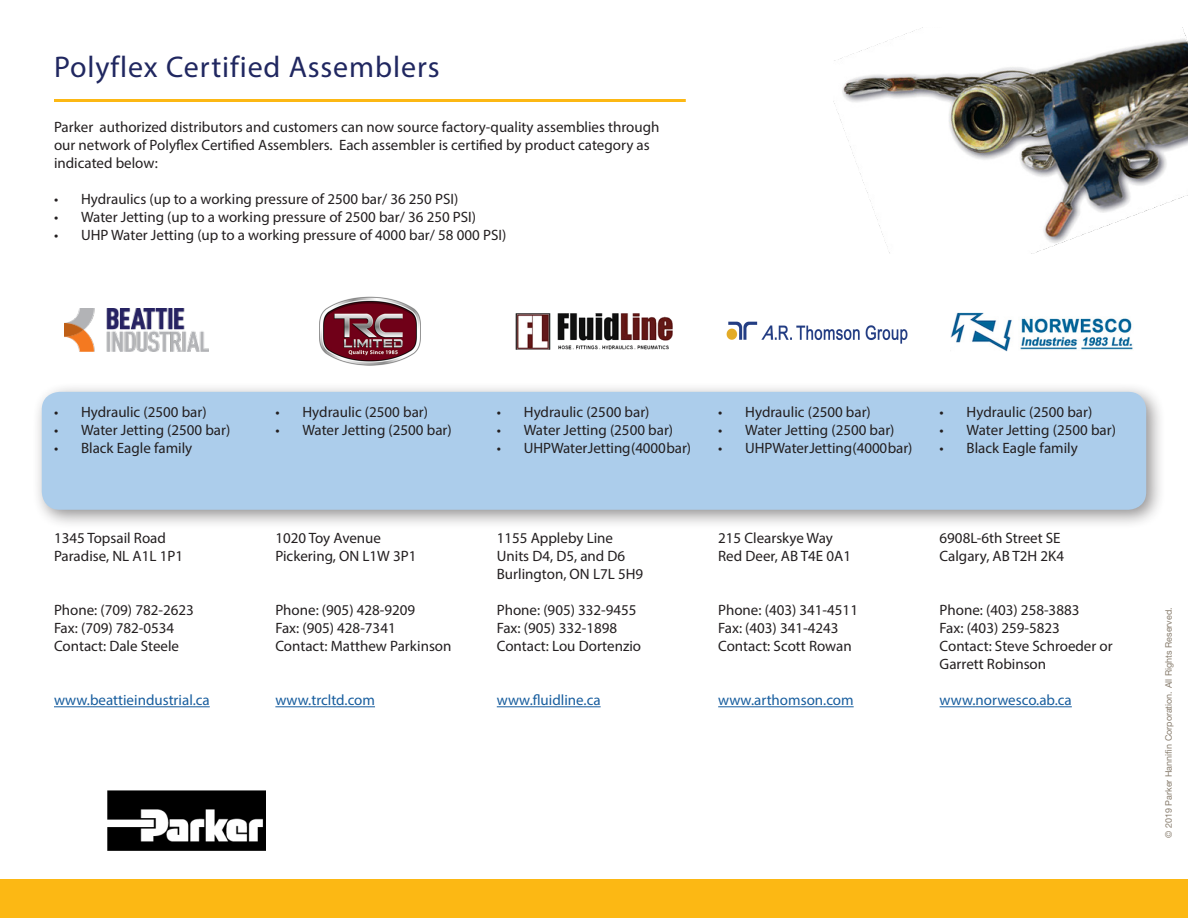
<style>
.page{position:relative;width:1188px;height:918px;background:#fff}
.page>*{position:absolute;margin:0;border:0;box-sizing:border-box;transform-origin:0 0}
.t1{font:30px "Myriad Pro";letter-spacing:.03em;color:#202760}
.t2{font:15px/18px "Myriad Pro";color:#231f20}
.t3{font:15px "Myriad Pro";color:#175d9e}
.t4{font:9px "Helvetica Neue LT Std";color:#887d6e}
</style>
<div class="page">
<img style="left:834px;top:27px;width:354px;height:227px">
<div style="left:31px;top:381px;width:1135px;height:149px;background:#231f20;opacity:.5"></div>
<div style="left:42px;top:392px;width:1104px;height:118px;background:#accdeb;border-radius:18px"></div>
<hr style="left:54px;top:706px;width:156px;height:1px;background:#175d9e">
<hr style="left:275px;top:706px;width:100px;height:1px;background:#175d9e">
<hr style="left:497px;top:706px;width:104px;height:1px;background:#175d9e">
<hr style="left:718px;top:706px;width:136px;height:1px;background:#175d9e">
<hr style="left:940px;top:706px;width:132px;height:1px;background:#175d9e">
<img style="left:65px;top:308px;width:143px;height:43px">
<img style="left:319px;top:296px;width:101px;height:69px">
<img style="left:515px;top:313px;width:158px;height:37px">
<img style="left:726px;top:321px;width:182px;height:23px">
<img style="left:950px;top:312px;width:183px;height:39px">
<img style="left:108px;top:791px;width:157px;height:59px">
<div style="left:0;top:880px;width:1188px;height:38px;background:#fcb814"></div>
<hr style="left:54px;top:99px;width:632px;height:3px;background:#fcb814">
<p class="t1" style="left:54px;top:49px;width:387px">Polyflex Certified Assemblers</p>
<p class="t2" style="left:54px;top:118px;width:607px">Parker authorized distributors and customers can now source factory-quality assemblies through our network of Polyflex Certified Assemblers. Each assembler is certified by product category as indicated below:</p>
<p class="t2" style="left:54px;top:190px;width:406px">• Hydraulics (up to a working pressure of 2500 bar/ 36 250 PSI)</p>
<p class="t2" style="left:54px;top:208px;width:424px">• Water Jetting (up to a working pressure of 2500 bar/ 36 250 PSI)</p>
<p class="t2" style="left:54px;top:226px;width:454px">• UHP Water Jetting (up to a working pressure of 4000 bar/ 58 000 PSI)</p>
<p class="t2" style="left:54px;top:403px;width:154px">• Hydraulic (2500 bar)</p>
<p class="t2" style="left:54px;top:421px;width:178px">• Water Jetting (2500 bar)</p>
<p class="t2" style="left:54px;top:439px;width:140px">• Black Eagle family</p>
<p class="t2" style="left:275px;top:403px;width:154px">• Hydraulic (2500 bar)</p>
<p class="t2" style="left:275px;top:421px;width:178px">• Water Jetting (2500 bar)</p>
<p class="t2" style="left:497px;top:403px;width:154px">• Hydraulic (2500 bar)</p>
<p class="t2" style="left:497px;top:421px;width:178px">• Water Jetting (2500 bar)</p>
<p class="t2" style="left:497px;top:439px;width:196px">• UHP Water Jetting (4000 bar)</p>
<p class="t2" style="left:718px;top:403px;width:154px">• Hydraulic (2500 bar)</p>
<p class="t2" style="left:718px;top:421px;width:178px">• Water Jetting (2500 bar)</p>
<p class="t2" style="left:718px;top:439px;width:196px">• UHP Water Jetting (4000 bar)</p>
<p class="t2" style="left:940px;top:403px;width:154px">• Hydraulic (2500 bar)</p>
<p class="t2" style="left:940px;top:421px;width:178px">• Water Jetting (2500 bar)</p>
<p class="t2" style="left:940px;top:439px;width:140px">• Black Eagle family</p>
<p class="t2" style="left:54px;top:529px;width:113px">1345 Topsail Road</p>
<p class="t2" style="left:54px;top:547px;width:131px">Paradise, NL A1L 1P1</p>
<p class="t2" style="left:54px;top:601px;width:141px">Phone: (709) 782-2623</p>
<p class="t2" style="left:54px;top:619px;width:122px">Fax: (709) 782-0534</p>
<p class="t2" style="left:54px;top:637px;width:127px">Contact: Dale Steele</p>
<p class="t2" style="left:275px;top:529px;width:107px">1020 Toy Avenue</p>
<p class="t2" style="left:275px;top:547px;width:143px">Pickering, ON L1W 3P1</p>
<p class="t2" style="left:275px;top:601px;width:141px">Phone: (905) 428-9209</p>
<p class="t2" style="left:275px;top:619px;width:122px">Fax: (905) 428-7341</p>
<p class="t2" style="left:275px;top:637px;width:178px">Contact: Matthew Parkinson</p>
<p class="t2" style="left:497px;top:529px;width:118px">1155 Appleby Line</p>
<p class="t2" style="left:497px;top:547px;width:130px">Units D4, D5, and D6</p>
<p class="t2" style="left:497px;top:565px;width:148px">Burlington, ON L7L 5H9</p>
<p class="t2" style="left:497px;top:601px;width:141px">Phone: (905) 332-9455</p>
<p class="t2" style="left:497px;top:619px;width:122px">Fax: (905) 332-1898</p>
<p class="t2" style="left:497px;top:637px;width:146px">Contact: Lou Dortenzio</p>
<p class="t2" style="left:718px;top:529px;width:116px">215 Clearskye Way</p>
<p class="t2" style="left:718px;top:547px;width:134px">Red Deer, AB T4E 0A1</p>
<p class="t2" style="left:718px;top:601px;width:141px">Phone: (403) 341-4511</p>
<p class="t2" style="left:718px;top:619px;width:122px">Fax: (403) 341-4243</p>
<p class="t2" style="left:718px;top:637px;width:135px">Contact: Scott Rowan</p>
<p class="t3" style="left:54px;top:691px;width:157px">www.beattieindustrial.ca</p>
<p class="t3" style="left:275px;top:691px;width:101px">www.trcltd.com</p>
<p class="t3" style="left:497px;top:691px;width:105px">www.fluidline.ca</p>
<p class="t3" style="left:718px;top:691px;width:137px">www.arthomson.com</p>
<p class="t2" style="left:940px;top:529px;width:123px">6908L-6th Street SE</p>
<p class="t2" style="left:940px;top:547px;width:126px">Calgary, AB T2H 2K4</p>
<p class="t2" style="left:940px;top:601px;width:141px">Phone: (403) 258-3883</p>
<p class="t2" style="left:940px;top:619px;width:122px">Fax: (403) 259-5823</p>
<p class="t2" style="left:940px;top:637px;width:175px">Contact: Steve Schroeder or<br>Garrett Robinson</p>
<p class="t3" style="left:940px;top:691px;width:134px">www.norwesco.ab.ca</p>
<p class="t4" style="left:1163px;top:838px;width:232px;rotate:-90deg">© 2019 Parker Hannifin Corporation. All Rights Reserved.</p>
</div>
